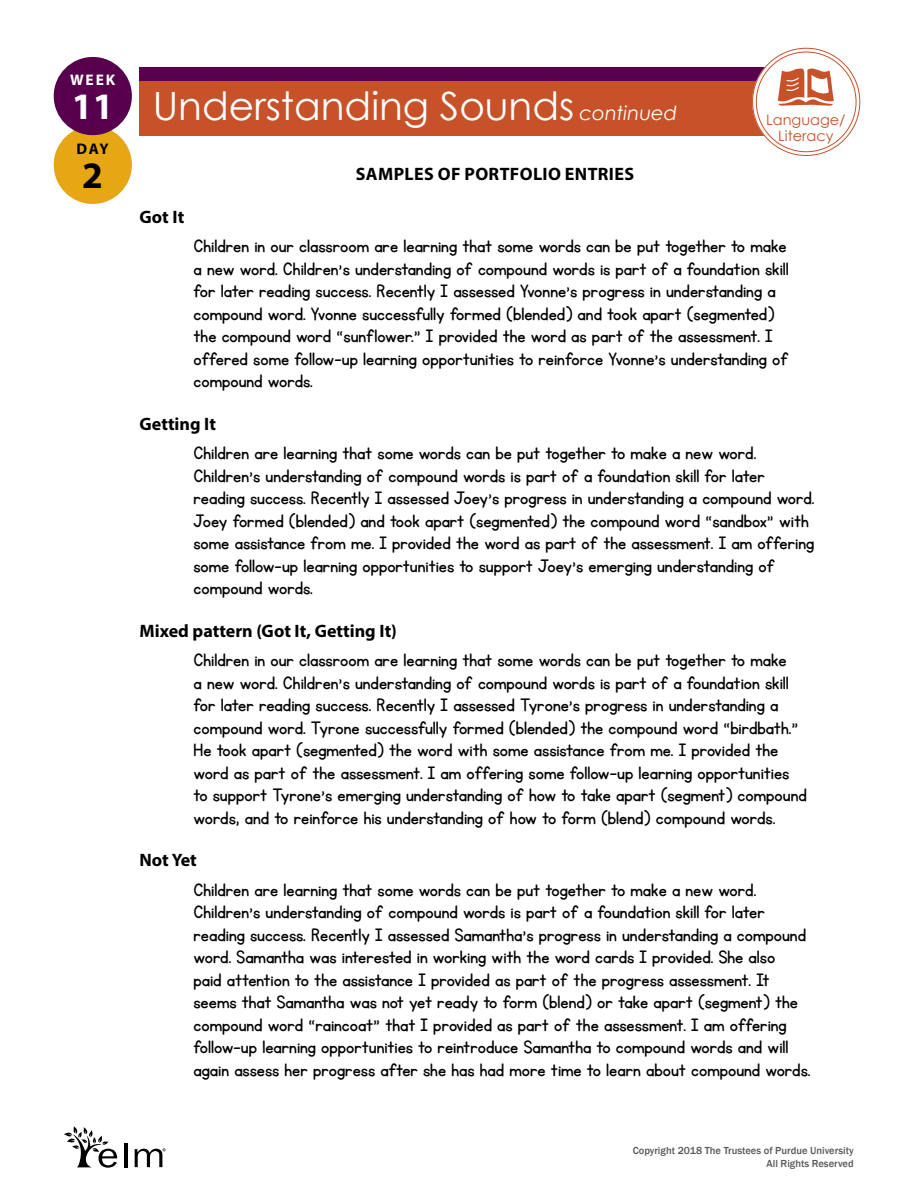
<style>
.page{position:relative;width:918px;height:1188px;background:#fff}
.page>*{position:absolute;margin:0;border:0;box-sizing:border-box;transform-origin:0 0}
.t1{font:39px "Century Gothic";color:#fff}
.t2{font:700 37.5px "Myriad Pro";color:#fff}
.t3{font:700 37.5px "Myriad Pro";color:#000}
._3-19_Portfolio_Hand{font:21px/22.5px "KG Primary Penmanship";color:#000}
._3-18_Got_It_Subhead{font:700 18px "Myriad Pro";color:#000}
._3-15_Ctr_Subhead_Pr{font:700 18px "Myriad Pro";letter-spacing:.02em;color:#000}
.t4{font:700 15.45px "Myriad Pro";color:#fff}
.t5{font:700 15.45px "Myriad Pro";color:#000}
.t6{font:14.55px/15.9px "Century Gothic";color:#c75229;text-align:center}
.t7{font:500 10.5px/12.6px "Franklin Gothic";color:#58595b;text-align:right}
.s1{font-style:italic;font-size:19.5px}
</style>
<div class="page">
<div style="left:140px;top:68px;width:631px;height:68px;background:#c75229"></div>
<div style="left:140px;top:68px;width:631px;height:13px;background:#56004e"></div>
<div style="left:54px;top:126px;width:78px;height:78px;background:#e7a614;border-radius:50%"></div>
<div style="left:54px;top:57px;width:78px;height:78px;background:#56004e;border-radius:50%"></div>
<div style="left:754px;top:50px;width:104px;height:104px;background:#fff;border-radius:50%"></div>
<div style="left:752px;top:48px;width:108px;height:108px;border:4px solid #fff;border-radius:50%"></div>
<svg style="left:778px;top:69px;width:56px;height:37px"></svg>
<hr style="left:124px;top:1143px;width:3px;height:24px;background:#000">
<svg style="left:64px;top:1126px;width:53px;height:42px"></svg>
<svg style="left:135px;top:1148px;width:31px;height:19px"></svg>
<p class="t4" style="left:70px;top:69px;width:47px">WEEK</p>
<h2 class="t2" style="left:72px;top:82px;width:43px">11</h2>
<p class="t5" style="left:77px;top:138px;width:34px">DAY</p>
<h2 class="t3" style="left:82px;top:151px;width:22px">2</h2>
<p class="_3-15_Ctr_Subhead_Pr" style="left:356px;top:162px;width:280px">SAMPLES OF PORTFOLIO ENTRIES</p>
<p class="_3-18_Got_It_Subhead" style="left:140px;top:205px;width:46px">Got It</p>
<p class="_3-19_Portfolio_Hand" style="left:194px;top:235px;width:597px">Children in our classroom are learning that some words can be put together to make a new word. Children’s understanding of compound words is part of a foundation skill for later reading success. Recently I assessed Yvonne’s progress in understanding a compound word. Yvonne successfully formed (blended) and took apart (segmented) the compound word “sunflower.” I provided the word as part of the assessment. I offered some follow-up learning opportunities to reinforce Yvonne’s understanding of compound words.</p>
<p class="_3-18_Got_It_Subhead" style="left:140px;top:412px;width:78px">Getting It</p>
<p class="_3-19_Portfolio_Hand" style="left:194px;top:442px;width:622px">Children are learning that some words can be put together to make a new word.<br>Children’s understanding of compound words is part of a foundation skill for later reading success. Recently I assessed Joey’s progress in understanding a compound word.<br>Joey formed (blended) and took apart (segmented) the compound word “sandbox” with some assistance from me. I provided the word as part of the assessment. I am offering some follow-up learning opportunities to support Joey’s emerging understanding of compound words.</p>
<p class="_3-18_Got_It_Subhead" style="left:140px;top:619px;width:259px">Mixed pattern (Got It, Getting It)</p>
<p class="_3-19_Portfolio_Hand" style="left:194px;top:649px;width:615px">Children in our classroom are learning that some words can be put together to make<br>a new word. Children’s understanding of compound words is part of a foundation skill for later reading success. Recently I assessed Tyrone’s progress in understanding a compound word. Tyrone successfully formed (blended) the compound word “birdbath.” He took apart (segmented) the word with some assistance from me. I provided the word as part of the assessment. I am offering some follow-up learning opportunities to support Tyrone’s emerging understanding of how to take apart (segment) compound words, and to reinforce his understanding of how to form (blend) compound words.</p>
<p class="_3-18_Got_It_Subhead" style="left:140px;top:848px;width:59px">Not Yet</p>
<p class="_3-19_Portfolio_Hand" style="left:194px;top:879px;width:618px">Children are learning that some words can be put together to make a new word.<br>Children’s understanding of compound words is part of a foundation skill for later reading success. Recently I assessed Samantha’s progress in understanding a compound word. Samantha was interested in working with the word cards I provided. She also<br>paid attention to the assistance I provided as part of the progress assessment. It seems that Samantha was not yet ready to form (blend) or take apart (segment) the compound word “raincoat” that I provided as part of the assessment. I am offering follow-up learning opportunities to reintroduce Samantha to compound words and will again assess her progress after she has had more time to learn about compound words.</p>
<h1 class="t1" style="left:153px;top:78px;width:526px">Understanding Sounds <span class="s1">continued</span></h1>
<p class="t6" style="left:766px;top:111px;width:81px">Language/<br>Literacy</p>
<p class="t7" style="left:633px;top:1145px;width:223px">Copyright 2018 The Trustees of Purdue University<br>All Rights Reserved</p>
</div>
